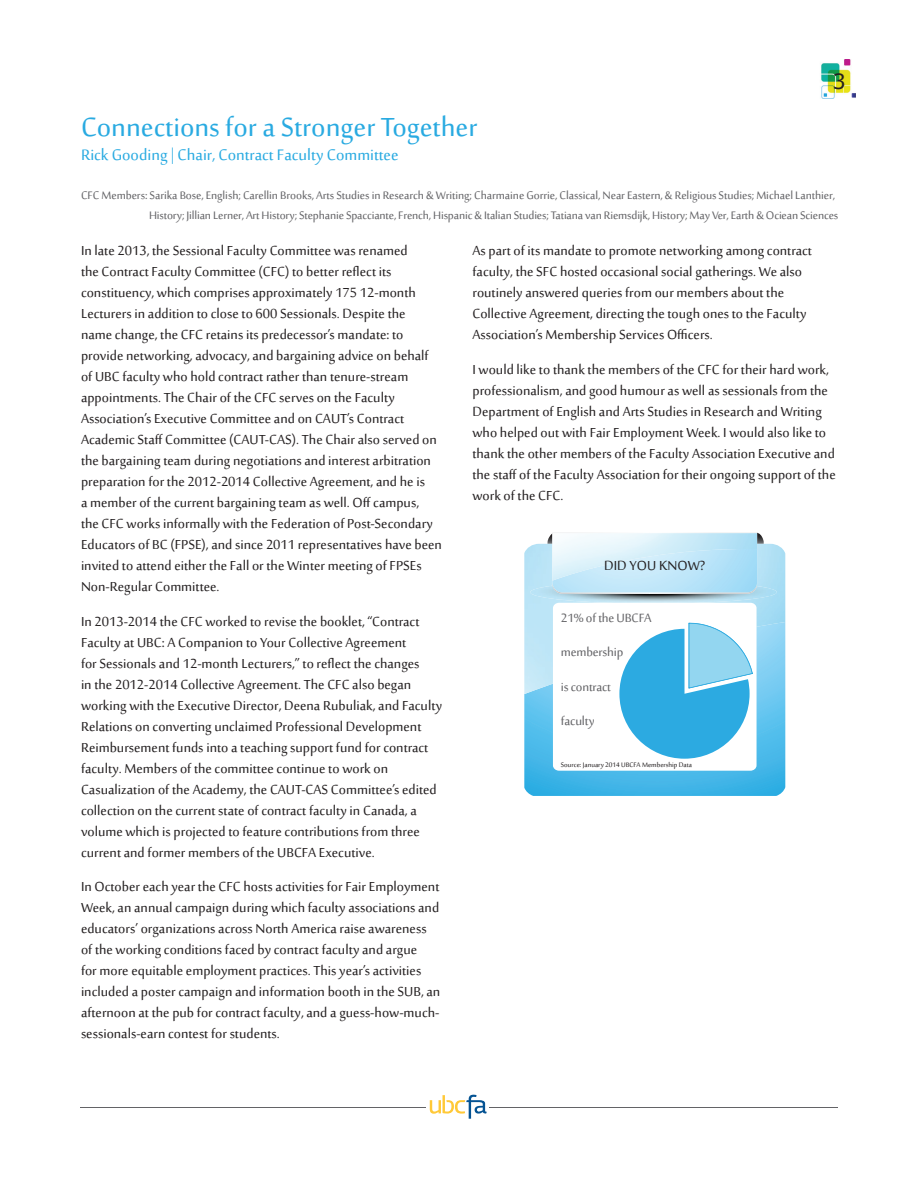
<style>
.page{position:relative;width:918px;height:1188px;background:#fff}
.page>*{position:absolute;margin:0;border:0;box-sizing:border-box;transform-origin:0 0}
.t1{font:36px "Sakkal Majalla";color:#29aae1}
.t2{font:21px "Sakkal Majalla";color:#29aae1}
.t3{font:21px "Verdana";color:#231f20}
.t4{font:18px/21px "Sakkal Majalla";color:#231f20}
.t5{font:16.5px/34.5px "Sakkal Majalla";letter-spacing:-.01em;color:#636366}
.t6{font:15px/19.6px "Sakkal Majalla";letter-spacing:-.005em;color:#636366;text-align:right}
.t7{font:9px "Sakkal Majalla";color:#231f20}
</style>
<div class="page">
<img style="left:821px;top:60px;width:35px;height:38px">
<hr style="left:80px;top:1107px;width:758px;height:1px;background:#636366">
<div style="left:426px;top:1095px;width:63px;height:24px;background:#fff"></div>
<svg style="left:430px;top:1095px;width:57px;height:24px"></svg>
<svg style="left:524px;top:694px;width:261px;height:102px;background:#48b8e8"></svg>
<img style="left:524px;top:544px;width:261px;height:150px">
<img style="left:530px;top:586px;width:247px;height:18px">
<svg style="left:547px;top:533px;width:217px;height:61px;background:#b9dff1"></svg>
<img style="left:552px;top:533px;width:205px;height:48px">
<div style="left:553px;top:603px;width:204px;height:168px;background:#fff;border-radius:6px"></div>
<svg style="left:619px;top:623px;width:134px;height:136px"></svg>
<p class="t3" style="left:833px;top:67px;width:15px">3</p>
<h1 class="t1" style="left:81px;top:107px;width:398px">Connections for a Stronger Together</h1>
<p class="t2" style="left:81px;top:143px;width:319px">Rick Gooding | Chair, Contract Faculty Committee</p>
<p class="t6" style="left:81px;top:186px;width:759px">CFC Members: Sarika Bose, English; Carellin Brooks, Arts Studies in Research &amp; Writing; Charmaine Gorrie, Classical, Near Eastern, &amp; Religious Studies; Michael Lanthier,<br>History; Jillian Lerner, Art History; Stephanie Spacciante, French, Hispanic &amp; Italian Studies; Tatiana van Riemsdijk, History; May Ver, Earth &amp; Ociean Sciences</p>
<p class="t4" style="left:81px;top:241px;width:362px">In late 2013, the Sessional Faculty Committee was renamed<br>the Contract Faculty Committee (CFC) to better reflect its constituency, which comprises approximately 175 12-month Lecturers in addition to close to 600 Sessionals. Despite the<br>name change, the CFC retains its predecessor’s mandate: to provide networking, advocacy, and bargaining advice on behalf of UBC faculty who hold contract rather than tenure-stream appointments. The Chair of the CFC serves on the Faculty Association’s Executive Committee and on CAUT’s Contract Academic Staff Committee (CAUT-CAS). The Chair also served on the bargaining team during negotiations and interest arbitration preparation for the 2012-2014 Collective Agreement, and he is<br>a member of the current bargaining team as well. Off campus,<br>the CFC works informally with the Federation of Post-Secondary Educators of BC (FPSE), and since 2011 representatives have been invited to attend either the Fall or the Winter meeting of FPSEs Non-Regular Committee.</p>
<p class="t4" style="left:81px;top:612px;width:363px">In 2013-2014 the CFC worked to revise the booklet, “Contract Faculty at UBC: A Companion to Your Collective Agreement<br>for Sessionals and 12-month Lecturers,” to reflect the changes<br>in the 2012-2014 Collective Agreement. The CFC also began working with the Executive Director, Deena Rubuliak, and Faculty Relations on converting unclaimed Professional Development Reimbursement funds into a teaching support fund for contract faculty. Members of the committee continue to work on Casualization of the Academy, the CAUT-CAS Committee’s edited collection on the current state of contract faculty in Canada, a volume which is projected to feature contributions from three current and former members of the UBCFA Executive.</p>
<p class="t4" style="left:81px;top:878px;width:361px">In October each year the CFC hosts activities for Fair Employment Week, an annual campaign during which faculty associations and educators’ organizations across North America raise awareness of the working conditions faced by contract faculty and argue<br>for more equitable employment practices. This year’s activities included a poster campaign and information booth in the SUB, an afternoon at the pub for contract faculty, and a guess-how-much&shy;sessionals-earn contest for students.</p>
<p class="t4" style="left:472px;top:241px;width:341px">As part of its mandate to promote networking among contract faculty, the SFC hosted occasional social gatherings. We also routinely answered queries from our members about the Collective Agreement, directing the tough ones to the Faculty Association’s Membership Services Officers.</p>
<p class="t4" style="left:472px;top:360px;width:365px">I would like to thank the members of the CFC for their hard work, professionalism, and good humour as well as sessionals from the Department of English and Arts Studies in Research and Writing who helped out with Fair Employment Week. I would also like to thank the other members of the Faculty Association Executive and the staff of the Faculty Association for their ongoing support of the work of the CFC.</p>
<p class="t4" style="left:604px;top:556px;width:102px">DID YOU KNOW?</p>
<p class="t5" style="left:561px;top:601px;width:92px">21% of the UBCFA membership<br>is contract<br>faculty</p>
<p class="t7" style="left:561px;top:760px;width:133px">Source: January 2014 UBCFA Membership Data</p>
</div>
